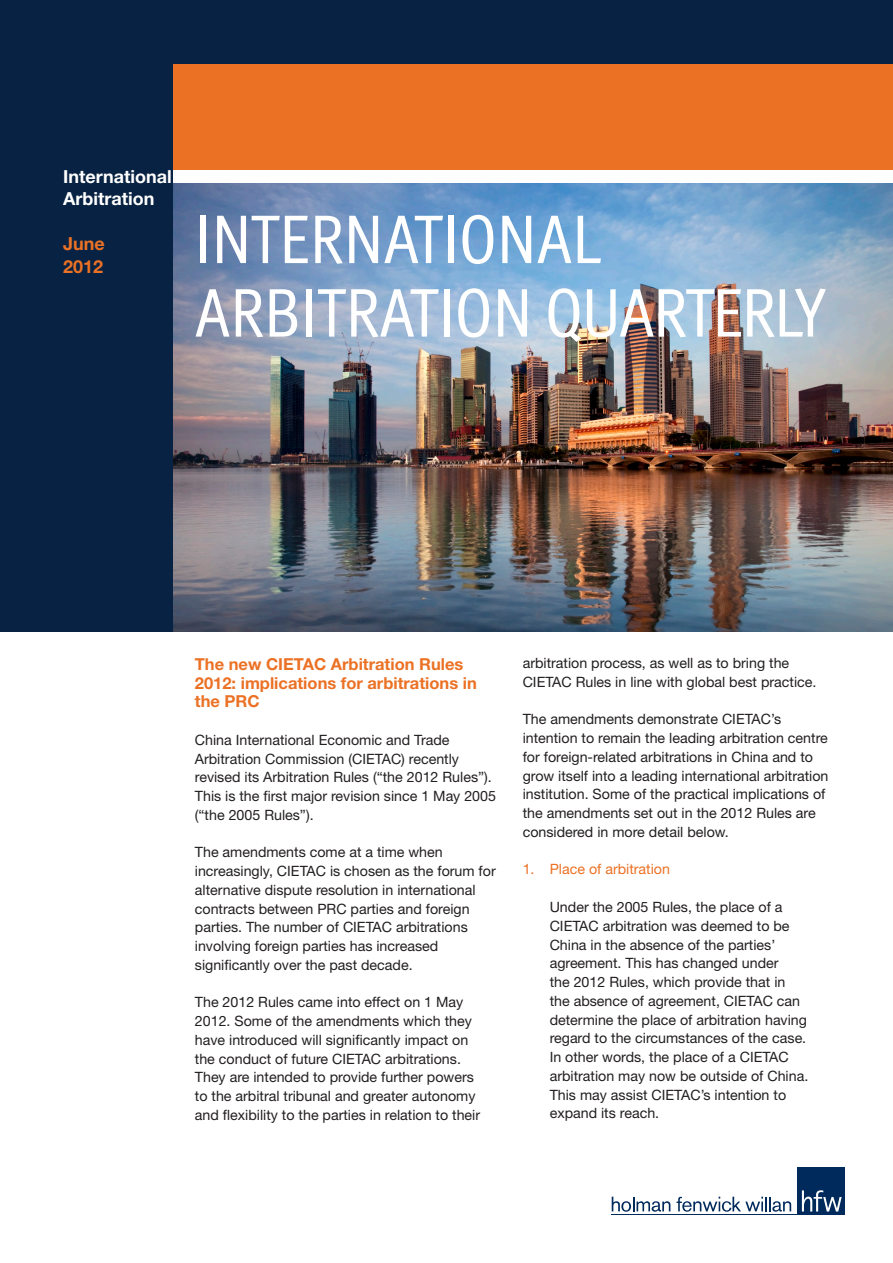
<style>
.page{position:relative;width:893px;height:1263px;background:#fff}
.page>*{position:absolute;margin:0;border:0;box-sizing:border-box;transform-origin:0 0}
.t1{font:69px/73.5px "Officina Display ITC";color:#fff}
.t2{font:700 18px/22.5px "Helvetica Neue LT";color:#fff}
.t3{font:700 18px "Helvetica Neue LT";color:#eb7125}
.t4{font:700 16.5px/18.8px "Helvetica Neue LT";color:#eb7125}
.t5{font:14.25px/18.8px "Helvetica Neue LT";color:#231f20}
.t6{font:14.25px "Helvetica Neue LT";color:#eb7125}
</style>
<div class="page">
<div style="left:0;top:0;width:893px;height:631px;background:#072242"></div>
<div style="left:174px;top:64px;width:719px;height:563px;background:#eb7125"></div>
<img style="left:174px;top:183px;width:719px;height:448px">
<div style="left:797px;top:1167px;width:48px;height:48px;background:#00295c"></div>
<svg style="left:612px;top:1197px;width:58px;height:15px"></svg>
<svg style="left:676px;top:1197px;width:115px;height:15px"></svg>
<svg style="left:802px;top:1190px;width:40px;height:21px"></svg>
<hr style="left:611px;top:1214px;width:234px;height:1px;background:#00295c">
<div style="left:174px;top:170px;width:719px;height:13px;background:#fff"></div>
<p class="t2" style="left:63px;top:165px;width:110px">International<br>Arbitration</p>
<p class="t3" style="left:63px;top:233px;width:43px">June</p>
<p class="t3" style="left:63px;top:255px;width:42px">2012</p>
<p class="t1" style="left:195px;top:202px;width:633px">INTERNATIONAL<br>ARBITRATION QUARTERLY</p>
<p class="t4" style="left:195px;top:654px;width:283px">The new CIETAC Arbitration Rules<br>2012: implications for arbitrations in the PRC</p>
<p class="t5" style="left:195px;top:730px;width:303px">China International Economic and Trade Arbitration Commission (CIETAC) recently revised its Arbitration Rules (“the 2012 Rules”).<br>This is the first major revision since 1 May 2005 (“the 2005 Rules”).</p>
<p class="t5" style="left:195px;top:843px;width:302px">The amendments come at a time when increasingly, CIETAC is chosen as the forum for alternative dispute resolution in international contracts between PRC parties and foreign parties. The number of CIETAC arbitrations involving foreign parties has increased significantly over the past decade.</p>
<p class="t5" style="left:195px;top:993px;width:287px">The 2012 Rules came into effect on 1 May 2012. Some of the amendments which they have introduced will significantly impact on the conduct of future CIETAC arbitrations.<br>They are intended to provide further powers to the arbitral tribunal and greater autonomy and flexibility to the parties in relation to their</p>
<p class="t5" style="left:523px;top:653px;width:295px">arbitration process, as well as to bring the<br>CIETAC Rules in line with global best practice.</p>
<p class="t5" style="left:523px;top:710px;width:307px">The amendments demonstrate CIETAC’s intention to remain the leading arbitration centre for foreign-related arbitrations in China and to grow itself into a leading international arbitration institution. Some of the practical implications of the amendments set out in the 2012 Rules are considered in more detail below.</p>
<p class="t6" style="left:523px;top:861px;width:149px">1. Place of arbitration</p>
<p class="t5" style="left:550px;top:897px;width:260px">Under the 2005 Rules, the place of a CIETAC arbitration was deemed to be China in the absence of the parties’ agreement. This has changed under<br>the 2012 Rules, which provide that in the absence of agreement, CIETAC can determine the place of arbitration having regard to the circumstances of the case.<br>In other words, the place of a CIETAC arbitration may now be outside of China.<br>This may assist CIETAC’s intention to expand its reach.</p>
</div>
